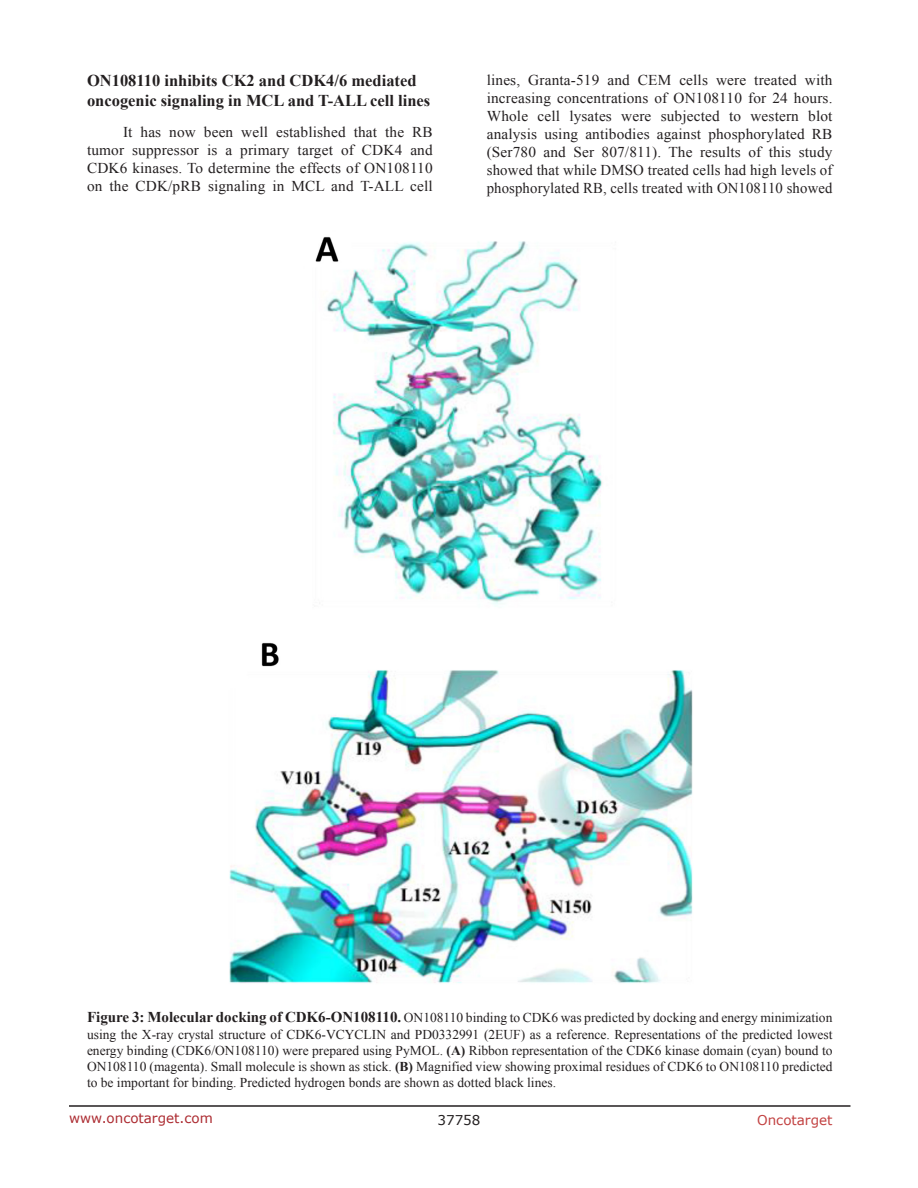
<style>
.page{position:relative;width:918px;height:1188px;background:#fff}
.page>*{position:absolute;margin:0;border:0;box-sizing:border-box;transform-origin:0 0}
.SubHeading{font:700 16.5px/19.8px "Times New Roman";color:#231f20}
.BodyText{font:15px/18px "Times New Roman";letter-spacing:.01em;color:#231f20;text-align:justify}
.figuretext{font:13.5px/16.2px "Times New Roman";color:#231f20;text-align:justify}
.t1{font:13.5px "Verdana";color:#ac2b31}
.t2{font:13.5px "Verdana";color:#c24141}
.t3{font:13.5px "Verdana";color:#231f20}
.s1{font-weight:700;font-size:15px}
.s2{font-weight:700}
</style>
<div class="page">
<hr style="left:69px;top:1105px;width:781px;height:2px;background:#231f20">
<img style="left:229px;top:236px;width:464px;height:747px">
<p class="SubHeading" style="left:87px;top:70px;width:345px">ON108110 inhibits CK2 and CDK4/6 mediated oncogenic signaling in MCL and T-ALL cell lines</p>
<p class="BodyText" style="left:87px;top:123px;width:347px;text-indent:36px">It has now been well established that the RB tumor suppressor is a primary target of CDK4 and CDK6 kinases. To determine the effects of ON108110 on the CDK/pRB signaling in MCL and T-ALL cell</p>
<p class="BodyText" style="left:487px;top:71px;width:347px">lines, Granta-519 and CEM cells were treated with increasing concentrations of ON108110 for 24 hours.<br>Whole cell lysates were subjected to western blot analysis using antibodies against phosphorylated RB (Ser780 and Ser 807/811). The results of this study showed that while DMSO treated cells had high levels of phosphorylated RB, cells treated with ON108110 showed</p>
<p class="figuretext" style="left:87px;top:1010px;width:747px"><span class="s1">Figure 3: Molecular docking of CDK6-ON108110.</span> ON108110 binding to CDK6 was predicted by docking and energy minimization using the X-ray crystal structure of CDK6-VCYCLIN and PD0332991 (2EUF) as a reference. Representations of the predicted lowest energy binding (CDK6/ON108110) were prepared using PyMOL. <span class="s2">(A)</span> Ribbon representation of the CDK6 kinase domain (cyan) bound to ON108110 (magenta). Small molecule is shown as stick. <span class="s2">(B)</span> Magnified view showing proximal residues of CDK6 to ON108110 predicted to be important for binding. Predicted hydrogen bonds are shown as dotted black lines.</p>
<p class="t1" style="left:69px;top:1109px;width:145px">www.oncotarget.com</p>
<p class="t3" style="left:438px;top:1111px;width:44px">37758</p>
<p class="t2" style="left:757px;top:1111px;width:77px">Oncotarget</p>
</div>
